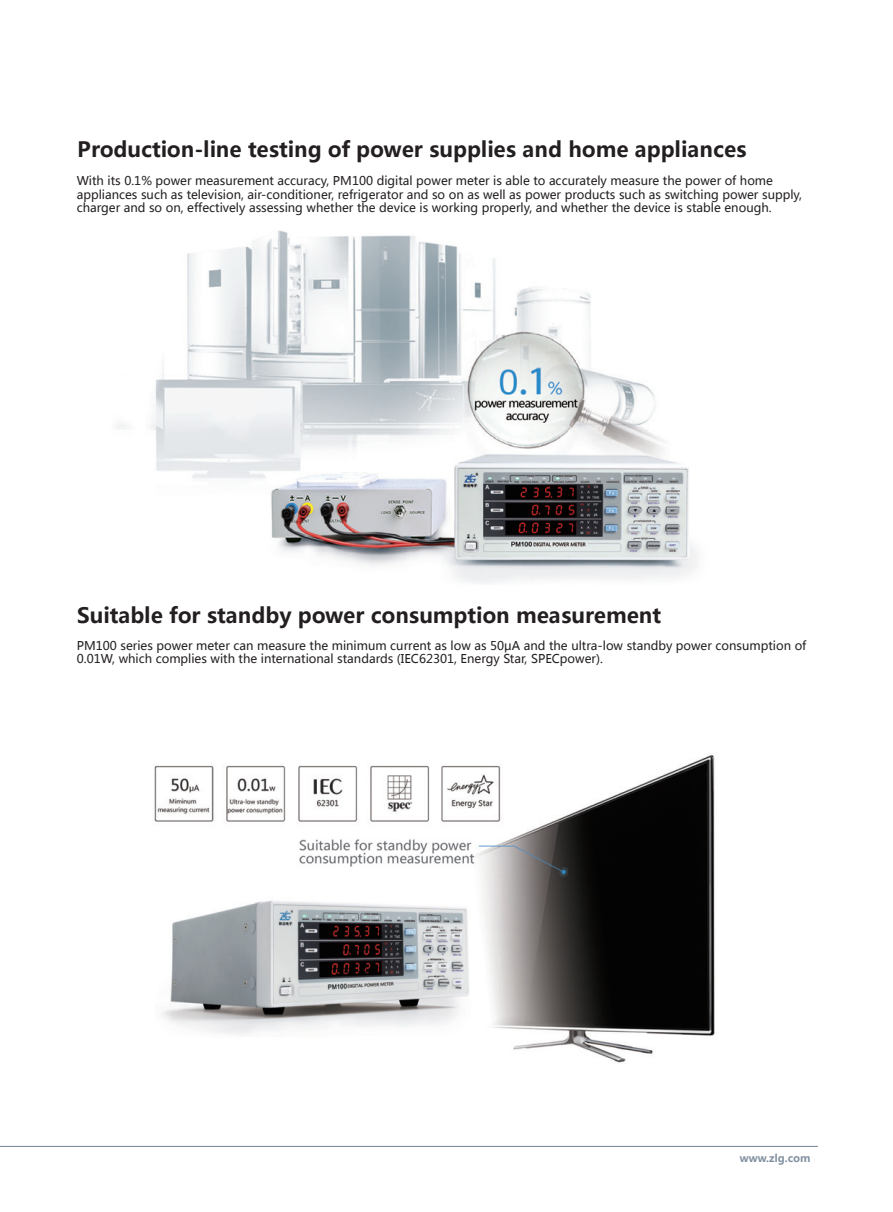
<style>
.page{position:relative;width:893px;height:1212px;background:#fff}
.page>*{position:absolute;margin:0;border:0;box-sizing:border-box;transform-origin:0 0}
.二级标题{font:700 21px "Microsoft Ya Hei";color:#231f20}
.正文2{font:12px/13.5px "Microsoft Ya Hei";color:#231f20}
.t1{font:700 10.5px "Microsoft Ya Hei";color:#8190a0}
</style>
<div class="page">
<hr style="left:0;top:1146px;width:818px;height:1px;background:#8190a0">
<img style="left:154px;top:755px;width:561px;height:308px">
<img style="left:117px;top:230px;width:580px;height:353px">
<p class="二级标题" style="left:77px;top:135px;width:671px">Production-line testing of power supplies and home appliances</p>
<p class="正文2" style="left:77px;top:174px;width:727px">With its 0.1% power measurement accuracy, PM100 digital power meter is able to accurately measure the power of home appliances such as television, air-conditioner, refrigerator and so on as well as power products such as switching power supply, charger and so on, effectively assessing whether the device is working properly, and whether the device is stable enough.</p>
<p class="二级标题" style="left:77px;top:601px;width:585px">Suitable for standby power consumption measurement</p>
<p class="正文2" style="left:77px;top:638px;width:731px">PM100 series power meter can measure the minimum current as low as 50μA and the ultra-low standby power consumption of<br>0.01W, which complies with the international standards (IEC62301, Energy Star, SPECpower).</p>
<p class="t1" style="left:740px;top:1151px;width:72px">www.zlg.com</p>
</div>
